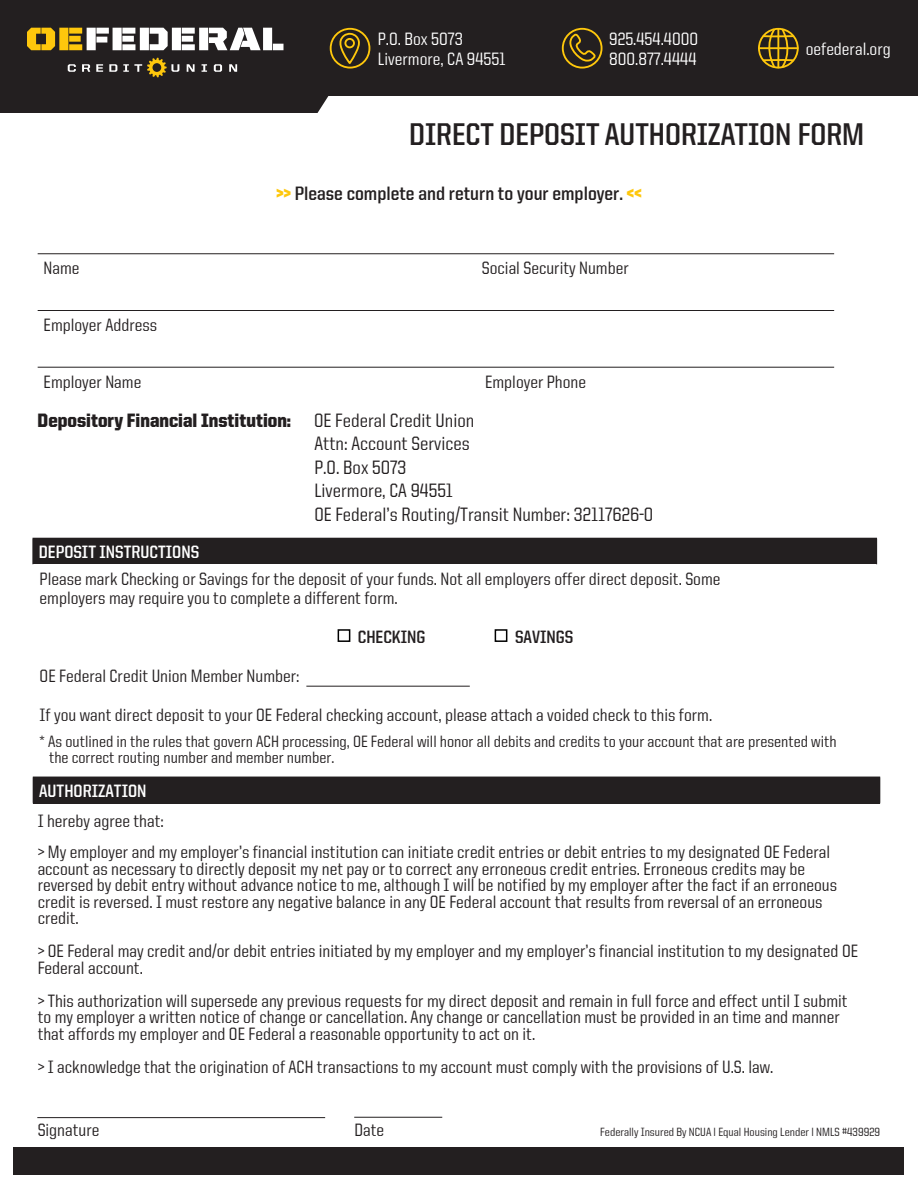
<style>
.page{position:relative;width:918px;height:1188px;background:#fff}
.page>*{position:absolute;margin:0;border:0;box-sizing:border-box;transform-origin:0 0}
.t1{font:700 31.5px "United Sans Semi Cond";color:#231f20}
.t2{font:500 19.5px/23.4px "United Sans Semi Cond TT";color:#231f20}
.t3{font:700 19.5px "United Sans Semi Cond TT";color:#231f20}
.t4{font:500 18px/16.5px "United Sans Semi Cond TT";color:#231f20}
.t5{font:500 18px/19.5px "United Sans Semi Cond TT";color:#fff}
.t6{font:700 18px "United Sans Semi Cond TT";color:#fff}
.t7{font:700 18px "United Sans Semi Cond TT";color:#231f20}
.t8{font:500 16.5px/16.5px "United Sans Semi Cond TT";color:#231f20}
.t9{font:500 12px "United Sans Semi Cond TT";color:#231f20}
.s1{font-weight:900;color:#fec70c}
.s2{font-weight:900}
</style>
<div class="page">
<hr style="left:38px;top:310px;width:796px;height:1px;background:#231f20">
<hr style="left:38px;top:367px;width:796px;height:1px;background:#231f20">
<hr style="left:38px;top:253px;width:796px;height:1px;background:#231f20">
<div style="left:33px;top:777px;width:847px;height:26px;background:#231f20"></div>
<hr style="left:33px;top:803px;width:847px;height:1px;background:#231f20">
<hr style="left:37px;top:1117px;width:288px;height:1px;background:#231f20">
<hr style="left:354px;top:1117px;width:88px;height:1px;background:#231f20">
<div style="left:33px;top:538px;width:844px;height:26px;background:#231f20"></div>
<div style="left:338px;top:629px;width:12px;height:13px;border:2px solid #000"></div>
<div style="left:495px;top:629px;width:12px;height:13px;border:2px solid #000"></div>
<hr style="left:306px;top:686px;width:164px;height:1px;background:#231f20">
<div style="left:14px;top:1147px;width:890px;height:27px;background:#231f20"></div>
<div style="left:0;top:0;width:329px;height:113px;background:#231f20"></div>
<div style="left:222px;top:0;width:696px;height:96px;background:#231f20"></div>
<svg style="left:27px;top:28px;width:257px;height:22px"></svg>
<svg style="left:68px;top:64px;width:8px;height:8px"></svg>
<svg style="left:82px;top:64px;width:8px;height:8px"></svg>
<svg style="left:96px;top:64px;width:7px;height:8px"></svg>
<svg style="left:109px;top:64px;width:8px;height:8px"></svg>
<svg style="left:187px;top:64px;width:8px;height:8px"></svg>
<svg style="left:202px;top:64px;width:5px;height:8px"></svg>
<svg style="left:214px;top:64px;width:8px;height:8px"></svg>
<svg style="left:229px;top:64px;width:8px;height:8px"></svg>
<svg style="left:123px;top:58px;width:56px;height:19px"></svg>
<div style="left:330px;top:28px;width:40px;height:41px;border:2px solid #fec70c;border-radius:50%"></div>
<svg style="left:338px;top:32px;width:23px;height:37px"></svg>
<svg style="left:568px;top:32px;width:30px;height:31px"></svg>
<div style="left:562px;top:28px;width:41px;height:41px;border:2px solid #fec70c;border-radius:50%"></div>
<div style="left:758px;top:28px;width:41px;height:41px;border:2px solid #fec70c;border-radius:50%"></div>
<hr style="left:758px;top:47px;width:40px;height:2px;background:#fec70c">
<svg style="left:761px;top:27px;width:35px;height:42px"></svg>
<p class="t5" style="left:378px;top:29px;width:129px">P.O. Box 5073<br>Livermore, CA 94551</p>
<p class="t5" style="left:609px;top:29px;width:90px">925.454.4000<br>800.877.4444</p>
<p class="t5" style="left:806px;top:39px;width:87px">oefederal.org</p>
<h1 class="t1" style="left:409px;top:118px;width:457px">DIRECT DEPOSIT AUTHORIZATION FORM</h1>
<p class="t3" style="left:276px;top:183px;width:367px"><span class="s1">&gt;&gt;</span> Please complete and return to your employer. <span class="s1">&lt;&lt;</span></p>
<p class="t4" style="left:44px;top:260px;width:37px">Name</p>
<p class="t4" style="left:482px;top:260px;width:148px">Social Security Number</p>
<p class="t4" style="left:44px;top:316px;width:115px">Employer Address</p>
<p class="t4" style="left:44px;top:373px;width:99px">Employer Name</p>
<p class="t4" style="left:485px;top:373px;width:102px">Employer Phone</p>
<p class="t2" style="left:314px;top:409px;width:340px;text-indent:-277px"><span class="s2">Depository Financial Institution:</span> OE Federal Credit Union<br>Attn: Account Services<br>P.O. Box 5073<br>Livermore, CA 94551<br>OE Federal’s Routing/Transit Number: 32117626-0</p>
<p class="t6" style="left:39px;top:542px;width:162px">DEPOSIT INSTRUCTIONS</p>
<p class="t4" style="left:40px;top:569px;width:682px;line-height:19.5px">Please mark Checking or Savings for the deposit of your funds. Not all employers offer direct deposit. Some employers may require you to complete a different form.</p>
<p class="t7" style="left:358px;top:628px;width:69px">CHECKING</p>
<p class="t7" style="left:515px;top:628px;width:60px">SAVINGS</p>
<p class="t4" style="left:40px;top:656px;width:674px;line-height:39px">OE Federal Credit Union Member Number:<br>If you want direct deposit to your OE Federal checking account, please attach a voided check to this form.</p>
<p class="t8" style="left:49px;top:733px;width:789px;text-indent:-9px">* As outlined in the rules that govern ACH processing, OE Federal will honor all debits and credits to your account that are presented with the correct routing number and member number.</p>
<p class="t6" style="left:39px;top:781px;width:109px">AUTHORIZATION</p>
<p class="t4" style="left:38px;top:805px;width:794px;line-height:31.5px">I hereby agree that:<br>&gt; My employer and my employer’s financial institution can initiate credit entries or debit entries to my designated OE Federal</p>
<p class="t4" style="left:38px;top:860px;width:801px">account as necessary to directly deposit my net pay or to correct any erroneous credit entries. Erroneous credits may be reversed by debit entry without advance notice to me, although I will be notified by my employer after the fact if an erroneous credit is reversed. I must restore any negative balance in any OE Federal account that results from reversal of an erroneous credit.</p>
<p class="t4" style="left:38px;top:943px;width:822px">&gt; OE Federal may credit and/or debit entries initiated by my employer and my employer’s financial institution to my designated OE<br>Federal account.</p>
<p class="t4" style="left:38px;top:992px;width:811px">&gt; This authorization will supersede any previous requests for my direct deposit and remain in full force and effect until I submit to my employer a written notice of change or cancellation. Any change or cancellation must be provided in an time and manner that affords my employer and OE Federal a reasonable opportunity to act on it.</p>
<p class="t4" style="left:38px;top:1058px;width:737px">&gt; I acknowledge that the origination of ACH transactions to my account must comply with the provisions of U.S. law.</p>
<p class="t4" style="left:38px;top:1121px;width:63px">Signature</p>
<p class="t4" style="left:354px;top:1121px;width:31px">Date</p>
<p class="t9" style="left:600px;top:1126px;width:281px">Federally Insured By NCUA l Equal Housing Lender l NMLS #439929</p>
</div>
